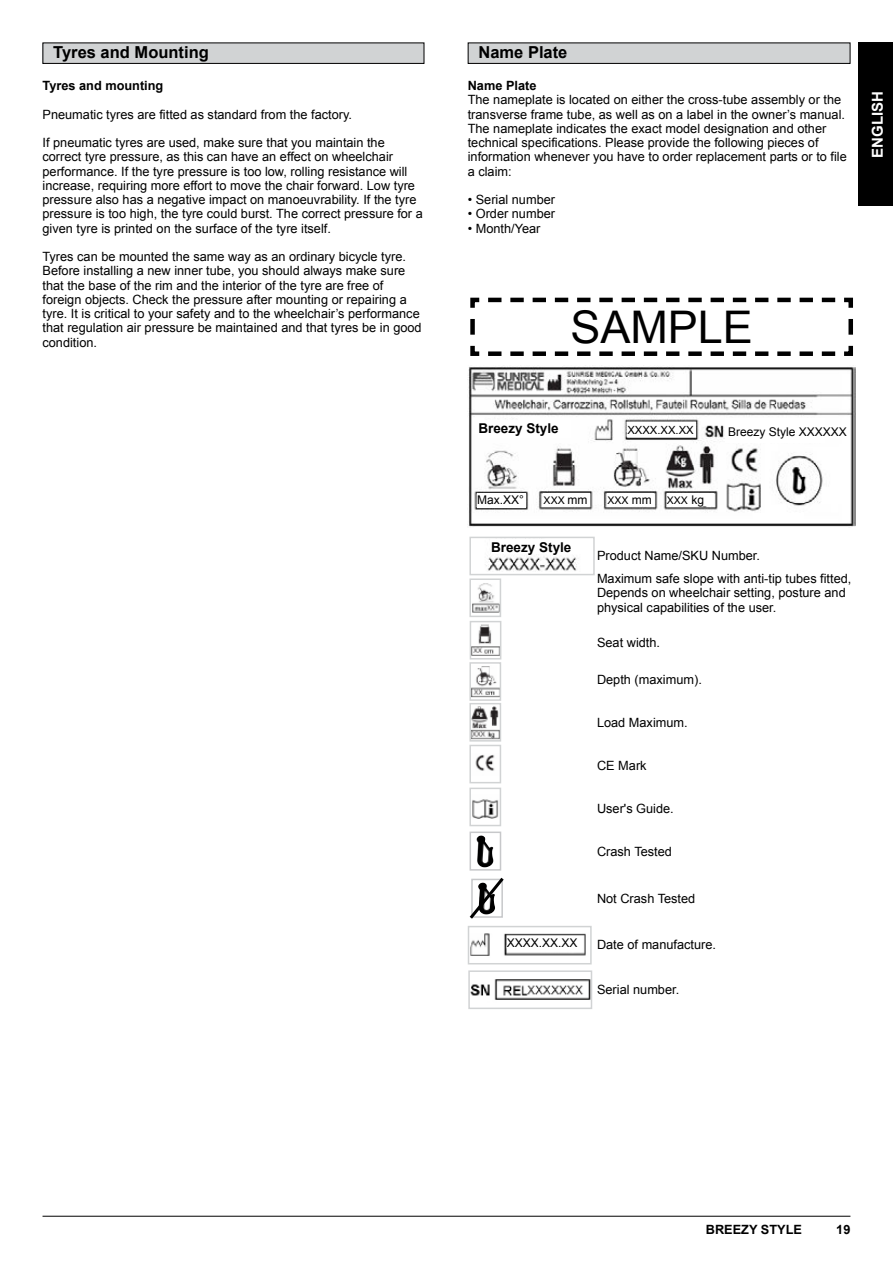
<style>
.page{position:relative;width:893px;height:1263px;background:#fff}
.page>*{position:absolute;margin:0;border:0;box-sizing:border-box;transform-origin:0 0}
.t1{font:45px "Arial";color:#000}
.t2{font:700 16.5px "Arial";color:#000}
.t3{font:700 15px "Arial";color:#fff}
.t4{font:700 13.5px "Arial";color:#000}
.t5{font:12.75px/14.2px "Arial";color:#000}
.t6{font:700 12.75px "Arial";color:#000}
.t7{font:12px "Arial";color:#000}
.t8{font:11.25px "Arial";color:#000}
.t9{font:10.5px "Arial";color:#000}
.s1{font-size:12px}
</style>
<div class="page">
<hr style="left:43px;top:1216px;width:807px;height:1px;background:#000">
<div style="left:859px;top:43px;width:34px;height:163px;background:#000"></div>
<div style="left:468px;top:43px;width:382px;height:20px;background:#d1d3d4"></div>
<div style="left:468px;top:43px;width:382px;height:21px;border:1px solid #000"></div>
<img style="left:468px;top:366px;width:387px;height:161px">
<div style="left:725px;top:418px;width:99px;height:24px;background:#fff"></div>
<div style="left:544px;top:493px;width:46px;height:13px;background:#fff"></div>
<div style="left:607px;top:493px;width:47px;height:13px;background:#fff"></div>
<div style="left:477px;top:493px;width:49px;height:14px;background:#fff"></div>
<div style="left:667px;top:493px;width:46px;height:13px;background:#fff"></div>
<div style="left:627px;top:422px;width:69px;height:14px;background:#fff"></div>
<div style="left:728px;top:425px;width:120px;height:13px;background:#fff"></div>
<img style="left:473px;top:624px;width:25px;height:32px">
<div style="left:470px;top:621px;width:31px;height:38px;border:2px solid #d1d3d4"></div>
<img style="left:472px;top:799px;width:26px;height:20px">
<div style="left:469px;top:788px;width:32px;height:38px;border:2px solid #d1d3d4"></div>
<img style="left:486px;top:557px;width:91px;height:14px">
<div style="left:469px;top:537px;width:126px;height:38px;border:2px solid #d1d3d4"></div>
<img style="left:472px;top:583px;width:26px;height:30px">
<div style="left:469px;top:578px;width:32px;height:39px;border:2px solid #d1d3d4"></div>
<img style="left:475px;top:755px;width:20px;height:16px">
<div style="left:469px;top:745px;width:32px;height:38px;border:2px solid #d1d3d4"></div>
<img style="left:472px;top:706px;width:26px;height:32px">
<div style="left:469px;top:703px;width:32px;height:38px;border:2px solid #d1d3d4"></div>
<img style="left:472px;top:666px;width:26px;height:32px">
<div style="left:469px;top:662px;width:32px;height:39px;border:2px solid #d1d3d4"></div>
<img style="left:471px;top:979px;width:118px;height:21px">
<div style="left:468px;top:970px;width:124px;height:39px;border:2px solid #d1d3d4"></div>
<svg style="left:470px;top:297px;width:383px;height:59px"></svg>
<svg style="left:476px;top:835px;width:5px;height:6px"></svg>
<div style="left:470px;top:831px;width:31px;height:40px;border:2px solid #c7c8ca"></div>
<svg style="left:469px;top:877px;width:35px;height:42px"></svg>
<img style="left:471px;top:933px;width:115px;height:23px">
<div style="left:468px;top:926px;width:124px;height:38px;border:2px solid #d1d3d4"></div>
<svg style="left:536px;top:934px;width:47px;height:17px"></svg>
<div style="left:43px;top:43px;width:381px;height:20px;background:#d1d3d4"></div>
<div style="left:43px;top:43px;width:381px;height:21px;border:1px solid #000"></div>
<div style="left:478px;top:420px;width:93px;height:17px;background:#fff"></div>
<p class="t2" style="left:53px;top:46px;width:157px">Tyres and Mounting</p>
<p class="t6" style="left:43px;top:81px;width:122px">Tyres and mounting</p>
<p class="t5" style="left:43px;top:107px;width:311px">Pneumatic tyres are fitted as standard from the factory.</p>
<p class="t5" style="left:43px;top:136px;width:382px">If pneumatic tyres are used, make sure that you maintain the correct tyre pressure, as this can have an effect on wheelchair performance. If the tyre pressure is too low, rolling resistance will increase, requiring more effort to move the chair forward. Low tyre pressure also has a negative impact on manoeuvrability. If the tyre pressure is too high, the tyre could burst. The correct pressure for a given tyre is printed on the surface of the tyre itself.</p>
<p class="t5" style="left:43px;top:250px;width:381px">Tyres can be mounted the same way as an ordinary bicycle tyre.<br>Before installing a new inner tube, you should always make sure that the base of the rim and the interior of the tyre are free of foreign objects. Check the pressure after mounting or repairing a tyre. It is critical to your safety and to the wheelchair’s performance that regulation air pressure be maintained and that tyres be in good condition.</p>
<p class="t2" style="left:478px;top:46px;width:90px">Name Plate</p>
<p class="t6" style="left:468px;top:81px;width:70px">Name Plate</p>
<p class="t5" style="left:468px;top:93px;width:381px">The nameplate is located on either the cross-tube assembly or the transverse frame tube, as well as on a label in the owner’s manual.<br>The nameplate indicates the exact model designation and other technical specifications. Please provide the following pieces of information whenever you have to order replacement parts or to file a claim:</p>
<p class="t5" style="left:468px;top:193px;width:89px">• Serial number</p>
<p class="t5" style="left:468px;top:207px;width:89px">• Order number</p>
<p class="t5" style="left:468px;top:221px;width:74px">• Month/Year</p>
<p class="t3" style="left:869px;top:158px;width:68px;rotate:-90deg">ENGLISH</p>
<h1 class="t1" style="left:570px;top:310px;width:184px">SAMPLE</h1>
<p class="t4" style="left:478px;top:424px;width:82px">Breezy Style</p>
<p class="t8" style="left:627px;top:422px;width:68px">XXXX.XX.XX</p>
<p class="t7" style="left:728px;top:427px;width:120px">Breezy Style XXXXXX</p>
<p class="t7" style="left:477px;top:492px;width:48px">Max.XX°</p>
<p class="t9" style="left:544px;top:496px;width:45px">XXX <span class="s1">mm</span></p>
<p class="t9" style="left:607px;top:496px;width:46px">XXX <span class="s1">mm</span></p>
<p class="t9" style="left:667px;top:496px;width:39px">XXX <span class="s1">kg</span></p>
<p class="t4" style="left:491px;top:542px;width:82px">Breezy Style</p>
<p class="t7" style="left:507px;top:938px;width:72px">XXXX.XX.XX</p>
<p class="t5" style="left:597px;top:544px;width:256px;line-height:23.2px">Product Name/SKU Number.<br>Maximum safe slope with anti-tip tubes fitted,</p>
<p class="t5" style="left:597px;top:586px;width:250px">Depends on wheelchair setting, posture and physical capabilities of the user.</p>
<p class="t5" style="left:597px;top:635px;width:65px">Seat width.</p>
<p class="t5" style="left:597px;top:673px;width:106px">Depth (maximum).</p>
<p class="t5" style="left:597px;top:716px;width:92px">Load Maximum.</p>
<p class="t5" style="left:597px;top:760px;width:51px">CE Mark</p>
<p class="t5" style="left:597px;top:801px;width:78px">User's Guide.</p>
<p class="t5" style="left:597px;top:844px;width:76px">Crash Tested</p>
<p class="t5" style="left:597px;top:891px;width:100px">Not Crash Tested</p>
<p class="t5" style="left:597px;top:938px;width:121px">Date of manufacture.</p>
<p class="t5" style="left:597px;top:982px;width:84px">Serial number.</p>
<p class="t6" style="left:706px;top:1222px;width:98px">BREEZY STYLE</p>
<p class="t6" style="left:836px;top:1225px;width:16px">19</p>
</div>
